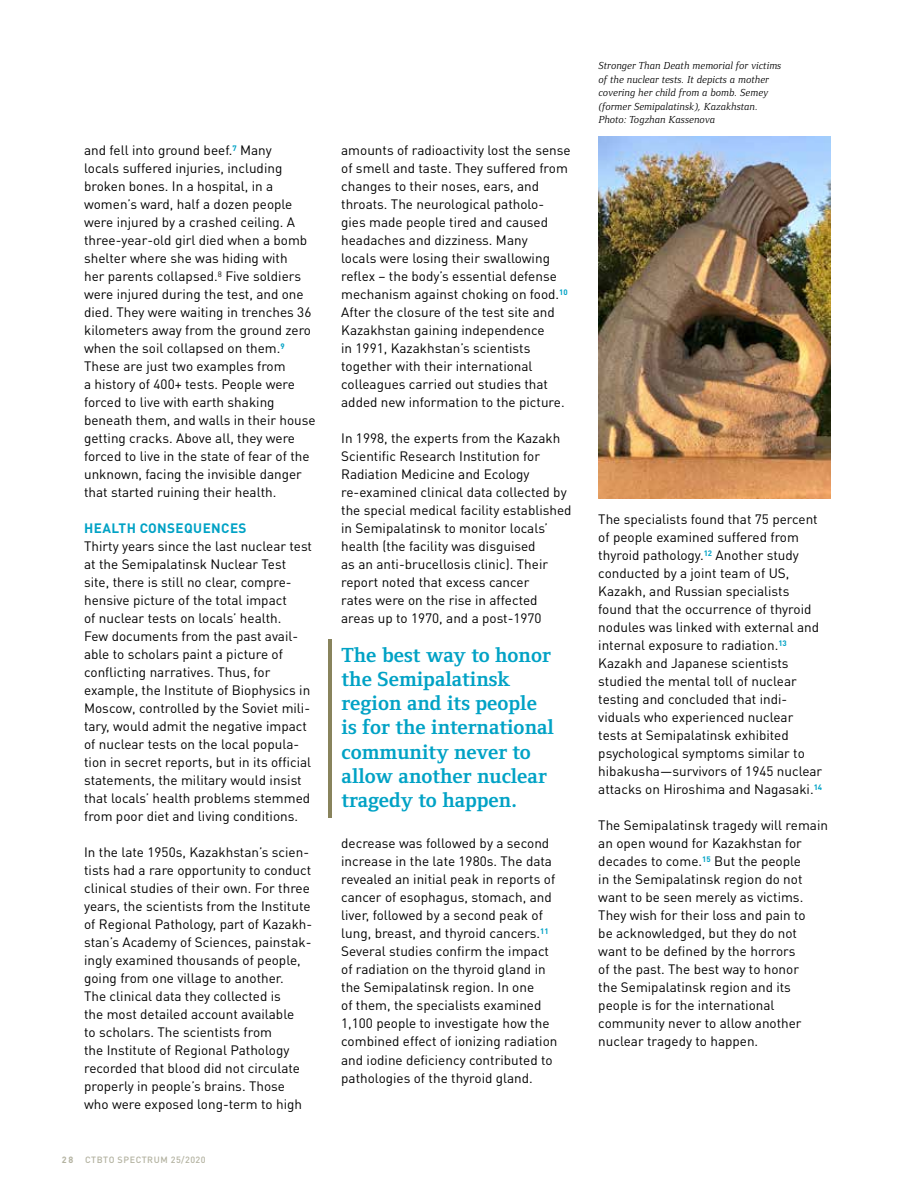
<style>
.page{position:relative;width:915px;height:1191px;background:#fff}
.page>*{position:absolute;margin:0;border:0;box-sizing:border-box;transform-origin:0 0}
.t1{font:700 21px/24px "Foundry Form Serif";color:#00a2c5}
.t2{font:13.5px/18px "DIN Pro";color:#000}
.t3{font:700 13.5px "DIN Pro";letter-spacing:.03em;color:#00a2c5}
.t4{font:italic 10.5px/13.5px "Foundry Form Serif";letter-spacing:.02em;color:#000}
.t5{font:500 9px "DIN Pro";letter-spacing:.06em;color:#b3b2a0}
.t6{font:700 9px "DIN Pro";color:#b3b2a0}
</style>
<div class="page">
<img style="left:598px;top:136px;width:232px;height:363px">
<hr style="left:328px;top:639px;width:3px;height:179px;background:#88835c">
<p class="t2" style="left:84px;top:141px;width:233px">and fell into ground beef.<sup>7</sup> Many<br>locals suffered injuries, including broken bones. In a hospital, in a women’s ward, half a dozen people were injured by a crashed ceiling. A three-year-old girl died when a bomb shelter where she was hiding with<br>her parents collapsed.<sup>8</sup> Five soldiers were injured during the test, and one died. They were waiting in trenches 36 kilometers away from the ground zero when the soil collapsed on them.<sup>9<br></sup>These are just two examples from<br>a history of 400+ tests. People were forced to live with earth shaking beneath them, and walls in their house getting cracks. Above all, they were forced to live in the state of fear of the unknown, facing the invisible danger that started ruining their health.</p>
<p class="t3" style="left:84px;top:519px;width:164px">HEALTH CONSEQUENCES</p>
<p class="t2" style="left:84px;top:537px;width:229px">Thirty years since the last nuclear test at the Semipalatinsk Nuclear Test site, there is still no clear, compre&shy;hensive picture of the total impact<br>of nuclear tests on locals’ health.<br>Few documents from the past avail&shy;able to scholars paint a picture of conflicting narratives. Thus, for example, the Institute of Biophysics in Moscow, controlled by the Soviet mili&shy;tary, would admit the negative impact of nuclear tests on the local popula&shy;tion in secret reports, but in its official statements, the military would insist that locals’ health problems stemmed from poor diet and living conditions.</p>
<p class="t2" style="left:84px;top:843px;width:230px">In the late 1950s, Kazakhstan’s scien&shy;tists had a rare opportunity to conduct clinical studies of their own. For three years, the scientists from the Institute of Regional Pathology, part of Kazakh&shy;stan’s Academy of Sciences, painstak&shy;ingly examined thousands of people, going from one village to another.<br>The clinical data they collected is<br>the most detailed account available<br>to scholars. The scientists from<br>the Institute of Regional Pathology recorded that blood did not circulate properly in people’s brains. Those who were exposed long-term to high</p>
<p class="t6" style="left:62px;top:1153px;width:13px">28</p>
<p class="t5" style="left:85px;top:1153px;width:122px">CTBTO SPECTRUM 25/2020</p>
<p class="t2" style="left:341px;top:141px;width:231px">amounts of radioactivity lost the sense of smell and taste. They suffered from changes to their noses, ears, and throats. The neurological patholo&shy;gies made people tired and caused headaches and dizziness. Many<br>locals were losing their swallowing reflex – the body’s essential defense mechanism against choking on food.<sup>10<br></sup>After the closure of the test site and Kazakhstan gaining independence<br>in 1991, Kazakhstan’s scientists together with their international colleagues carried out studies that added new information to the picture.</p>
<p class="t2" style="left:341px;top:429px;width:232px">In 1998, the experts from the Kazakh Scientific Research Institution for Radiation Medicine and Ecology re-examined clinical data collected by the special medical facility established in Semipalatinsk to monitor locals’ health (the facility was disguised<br>as an anti-brucellosis clinic). Their report noted that excess cancer<br>rates were on the rise in affected areas up to 1970, and a post-1970</p>
<h1 class="t1" style="left:341px;top:643px;width:214px">The best way to honor the Semipalatinsk region and its people is for the international community never to allow another nuclear tragedy to happen.</h1>
<p class="t2" style="left:341px;top:834px;width:218px">decrease was followed by a second increase in the late 1980s. The data revealed an initial peak in reports of cancer of esophagus, stomach, and liver, followed by a second peak of lung, breast, and thyroid cancers.<sup>11<br></sup>Several studies confirm the impact of radiation on the thyroid gland in the Semipalatinsk region. In one<br>of them, the specialists examined 1,100 people to investigate how the combined effect of ionizing radiation and iodine deficiency contributed to pathologies of the thyroid gland.</p>
<p class="t4" style="left:598px;top:59px;width:184px">Stronger Than Death memorial for victims of the nuclear tests. It depicts a mother covering her child from a bomb. Semey (former Semipalatinsk), Kazakhstan.<br>Photo: Togzhan Kassenova</p>
<p class="t2" style="left:598px;top:510px;width:225px">The specialists found that 75 percent of people examined suffered from thyroid pathology.<sup>12</sup> Another study conducted by a joint team of US, Kazakh, and Russian specialists found that the occurrence of thyroid nodules was linked with external and internal exposure to radiation.<sup>13<br></sup>Kazakh and Japanese scientists studied the mental toll of nuclear testing and concluded that indi&shy;viduals who experienced nuclear tests at Semipalatinsk exhibited psychological symptoms similar to hibakusha—survivors of 1945 nuclear attacks on Hiroshima and Nagasaki.<sup>14</sup></p>
<p class="t2" style="left:598px;top:816px;width:231px">The Semipalatinsk tragedy will remain an open wound for Kazakhstan for decades to come.<sup>15</sup> But the people<br>in the Semipalatinsk region do not want to be seen merely as victims.<br>They wish for their loss and pain to<br>be acknowledged, but they do not want to be defined by the horrors<br>of the past. The best way to honor<br>the Semipalatinsk region and its people is for the international community never to allow another nuclear tragedy to happen.</p>
</div>
